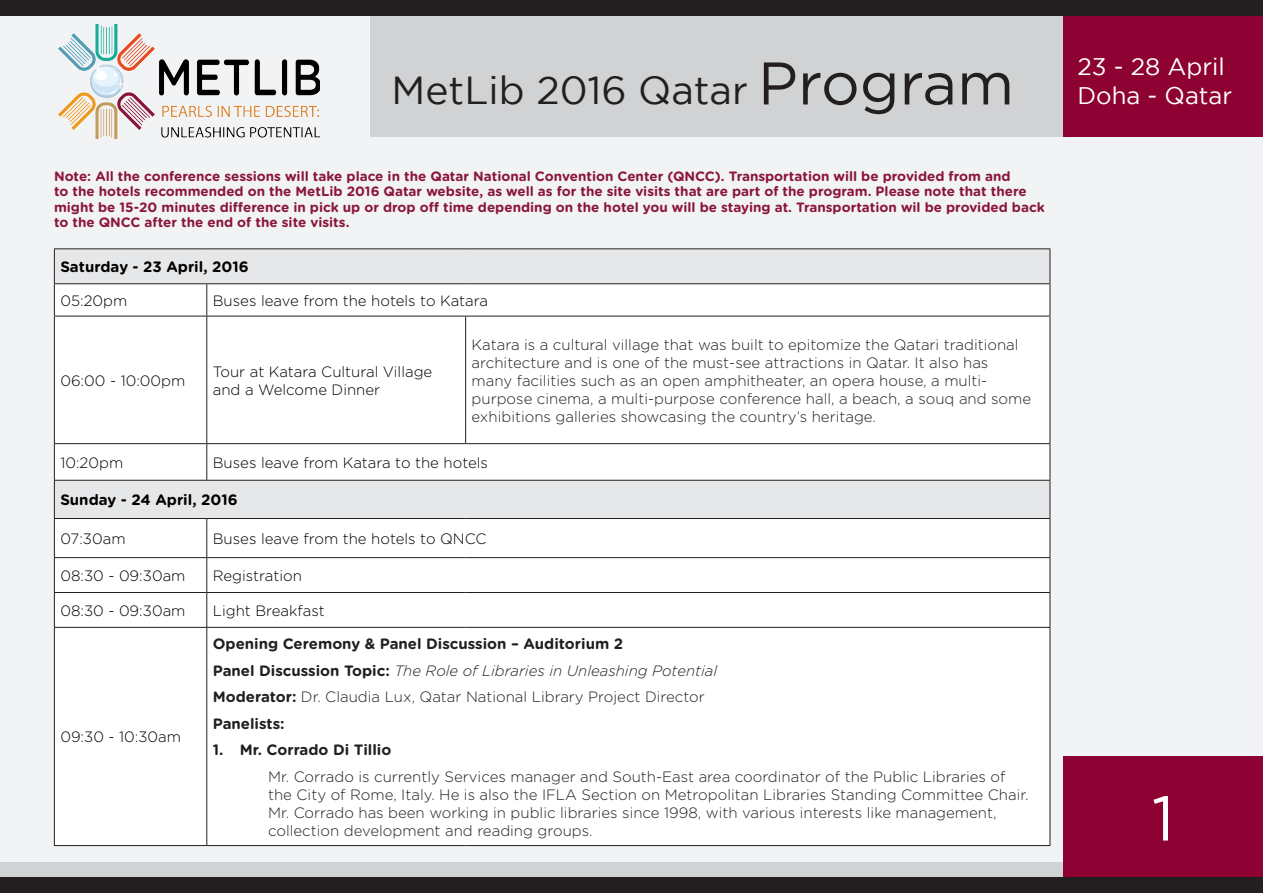
<style>
.page{position:relative;width:1263px;height:893px;background:#f2f3f4}
.page>*{position:absolute;margin:0;border:0;box-sizing:border-box;transform-origin:0 0}
.t1{font:63px "Gotham";color:#fff}
.t2{font:39px "Gotham";color:#231f20}
.t3{font:24px/28.8px "Gotham";color:#fff}
.t4{font:300 15px/18px "Gotham Rounded";color:#231f20}
.t5{font:300 15px/18px "Gotham Rounded";color:#000}
.t6{font:700 15px "Gotham Rounded";color:#231f20}
.t7{font:italic 300 15px "Gotham Rounded";color:#231f20}
.t8{font:700 15px "Gotham Rounded";color:#000}
.t9{font:700 13.5px/15.6px "Gotham Rounded";color:#8a163a}
.s1{font-size:60px}
.s2{font-weight:700;font-style:normal}
.s3{font-weight:700}
</style>
<div class="page">
<div style="left:0;top:862px;width:1263px;height:31px;background:#d1d2d4"></div>
<div style="left:371px;top:0;width:892px;height:136px;background:#d1d2d4"></div>
<div style="left:1063px;top:0;width:200px;height:136px;background:#8d0233"></div>
<div style="left:1063px;top:757px;width:200px;height:136px;background:#8d0233"></div>
<div style="left:0;top:0;width:1263px;height:15px;background:#231f20"></div>
<div style="left:0;top:878px;width:1263px;height:15px;background:#231f20"></div>
<img style="left:59px;top:24px;width:260px;height:115px">
<div style="left:54px;top:249px;width:996px;height:35px;background:#e6e7e9"></div>
<div style="left:55px;top:284px;width:994px;height:561px;background:#fff"></div>
<div style="left:54px;top:480px;width:996px;height:38px;background:#e6e7e9"></div>
<hr style="left:54px;top:248px;width:153px;height:1px;background:#231f20">
<hr style="left:54px;top:249px;width:1px;height:34px;background:#231f20">
<hr style="left:207px;top:248px;width:259px;height:1px;background:#231f20">
<hr style="left:466px;top:248px;width:584px;height:1px;background:#231f20">
<hr style="left:1049px;top:249px;width:1px;height:34px;background:#231f20">
<hr style="left:54px;top:283px;width:153px;height:1px;background:#231f20">
<hr style="left:54px;top:284px;width:1px;height:32px;background:#231f20">
<hr style="left:207px;top:283px;width:259px;height:1px;background:#231f20">
<hr style="left:206px;top:284px;width:1px;height:32px;background:#231f20">
<hr style="left:466px;top:283px;width:584px;height:1px;background:#231f20">
<hr style="left:1049px;top:284px;width:1px;height:32px;background:#231f20">
<hr style="left:54px;top:316px;width:153px;height:1px;background:#231f20">
<hr style="left:54px;top:316px;width:1px;height:127px;background:#231f20">
<hr style="left:207px;top:316px;width:259px;height:1px;background:#231f20">
<hr style="left:206px;top:316px;width:1px;height:127px;background:#231f20">
<hr style="left:466px;top:316px;width:584px;height:1px;background:#231f20">
<hr style="left:465px;top:316px;width:1px;height:127px;background:#231f20">
<hr style="left:1049px;top:316px;width:1px;height:127px;background:#231f20">
<hr style="left:54px;top:443px;width:153px;height:1px;background:#231f20">
<hr style="left:54px;top:444px;width:1px;height:36px;background:#231f20">
<hr style="left:207px;top:443px;width:259px;height:1px;background:#231f20">
<hr style="left:206px;top:444px;width:1px;height:36px;background:#231f20">
<hr style="left:466px;top:443px;width:584px;height:1px;background:#231f20">
<hr style="left:1049px;top:444px;width:1px;height:36px;background:#231f20">
<hr style="left:54px;top:480px;width:153px;height:1px;background:#231f20">
<hr style="left:54px;top:481px;width:1px;height:37px;background:#231f20">
<hr style="left:207px;top:480px;width:259px;height:1px;background:#231f20">
<hr style="left:466px;top:480px;width:584px;height:1px;background:#231f20">
<hr style="left:1049px;top:481px;width:1px;height:37px;background:#231f20">
<hr style="left:54px;top:518px;width:153px;height:1px;background:#231f20">
<hr style="left:54px;top:519px;width:1px;height:38px;background:#231f20">
<hr style="left:207px;top:518px;width:259px;height:1px;background:#231f20">
<hr style="left:206px;top:519px;width:1px;height:38px;background:#231f20">
<hr style="left:466px;top:518px;width:584px;height:1px;background:#231f20">
<hr style="left:1049px;top:519px;width:1px;height:38px;background:#231f20">
<hr style="left:54px;top:557px;width:153px;height:1px;background:#231f20">
<hr style="left:54px;top:558px;width:1px;height:34px;background:#231f20">
<hr style="left:207px;top:557px;width:259px;height:1px;background:#231f20">
<hr style="left:206px;top:558px;width:1px;height:34px;background:#231f20">
<hr style="left:466px;top:557px;width:584px;height:1px;background:#231f20">
<hr style="left:1049px;top:558px;width:1px;height:34px;background:#231f20">
<hr style="left:54px;top:592px;width:153px;height:1px;background:#231f20">
<hr style="left:54px;top:593px;width:1px;height:34px;background:#231f20">
<hr style="left:207px;top:592px;width:259px;height:1px;background:#231f20">
<hr style="left:206px;top:593px;width:1px;height:34px;background:#231f20">
<hr style="left:466px;top:592px;width:584px;height:1px;background:#231f20">
<hr style="left:1049px;top:593px;width:1px;height:34px;background:#231f20">
<hr style="left:54px;top:627px;width:153px;height:1px;background:#231f20">
<hr style="left:54px;top:628px;width:1px;height:217px;background:#231f20">
<hr style="left:207px;top:627px;width:259px;height:1px;background:#231f20">
<hr style="left:206px;top:628px;width:1px;height:217px;background:#231f20">
<hr style="left:466px;top:627px;width:584px;height:1px;background:#231f20">
<hr style="left:1049px;top:628px;width:1px;height:217px;background:#231f20">
<hr style="left:54px;top:845px;width:153px;height:1px;background:#231f20">
<hr style="left:207px;top:845px;width:259px;height:1px;background:#231f20">
<hr style="left:466px;top:845px;width:584px;height:1px;background:#231f20">
<h2 class="t2" style="left:392px;top:69px;width:624px">MetLib 2016 Qatar <span class="s1">Program</span></h2>
<h3 class="t3" style="left:1077px;top:52px;width:156px">23 - 28 April<br>Doha - Qatar</h3>
<p class="t9" style="left:54px;top:168px;width:992px">Note: All the conference sessions will take place in the Qatar National Convention Center (QNCC). Transportation will be provided from and<br>to the hotels recommended on the MetLib 2016 Qatar website, as well as for the site visits that are part of the program. Please note that there might be 15-20 minutes difference in pick up or drop off time depending on the hotel you will be staying at. Transportation wil be provided back to the QNCC after the end of the site visits.</p>
<p class="t8" style="left:60px;top:256px;width:190px">Saturday - 23 April, 2016</p>
<p class="t5" style="left:60px;top:291px;width:68px">05:20pm</p>
<p class="t5" style="left:213px;top:291px;width:277px">Buses leave from the hotels to Katara</p>
<p class="t5" style="left:60px;top:371px;width:127px">06:00 - 10:00pm</p>
<p class="t5" style="left:213px;top:362px;width:221px">Tour at Katara Cultural Village and a Welcome Dinner</p>
<p class="t4" style="left:472px;top:335px;width:561px">Katara is a cultural village that was built to epitomize the Qatari traditional architecture and is one of the must-see attractions in Qatar. It also has many facilities such as an open amphitheater, an opera house, a multi&shy;purpose cinema, a multi-purpose conference hall, a beach, a souq and some exhibitions galleries showcasing the country’s heritage.</p>
<p class="t5" style="left:60px;top:453px;width:64px">10:20pm</p>
<p class="t5" style="left:213px;top:453px;width:277px">Buses leave from Katara to the hotels</p>
<p class="t8" style="left:60px;top:489px;width:179px">Sunday - 24 April, 2016</p>
<p class="t5" style="left:60px;top:529px;width:67px">07:30am</p>
<p class="t5" style="left:213px;top:529px;width:275px">Buses leave from the hotels to QNCC</p>
<p class="t5" style="left:60px;top:566px;width:127px">08:30 - 09:30am</p>
<p class="t5" style="left:213px;top:566px;width:91px">Registration</p>
<p class="t5" style="left:60px;top:601px;width:127px">08:30 - 09:30am</p>
<p class="t5" style="left:213px;top:601px;width:113px">Light Breakfast</p>
<p class="t5" style="left:60px;top:727px;width:122px">09:30 - 10:30am</p>
<p class="t6" style="left:213px;top:633px;width:412px">Opening Ceremony &amp; Panel Discussion – Auditorium 2</p>
<p class="t7" style="left:213px;top:660px;width:506px"><span class="s2">Panel Discussion Topic:</span> The Role of Libraries in Unleashing Potential</p>
<p class="t4" style="left:213px;top:687px;width:494px"><span class="s3">Moderator:</span> Dr. Claudia Lux, Qatar National Library Project Director</p>
<p class="t6" style="left:213px;top:712px;width:73px">Panelists:</p>
<p class="t6" style="left:213px;top:739px;width:180px">1. Mr. Corrado Di Tillio</p>
<p class="t4" style="left:268px;top:767px;width:762px">Mr. Corrado is currently Services manager and South-East area coordinator of the Public Libraries of the City of Rome, Italy. He is also the IFLA Section on Metropolitan Libraries Standing Committee Chair.<br>Mr. Corrado has been working in public libraries since 1998, with various interests like management, collection development and reading groups.</p>
<p class="t1" style="left:1152px;top:783px;width:24px">1</p>
</div>
